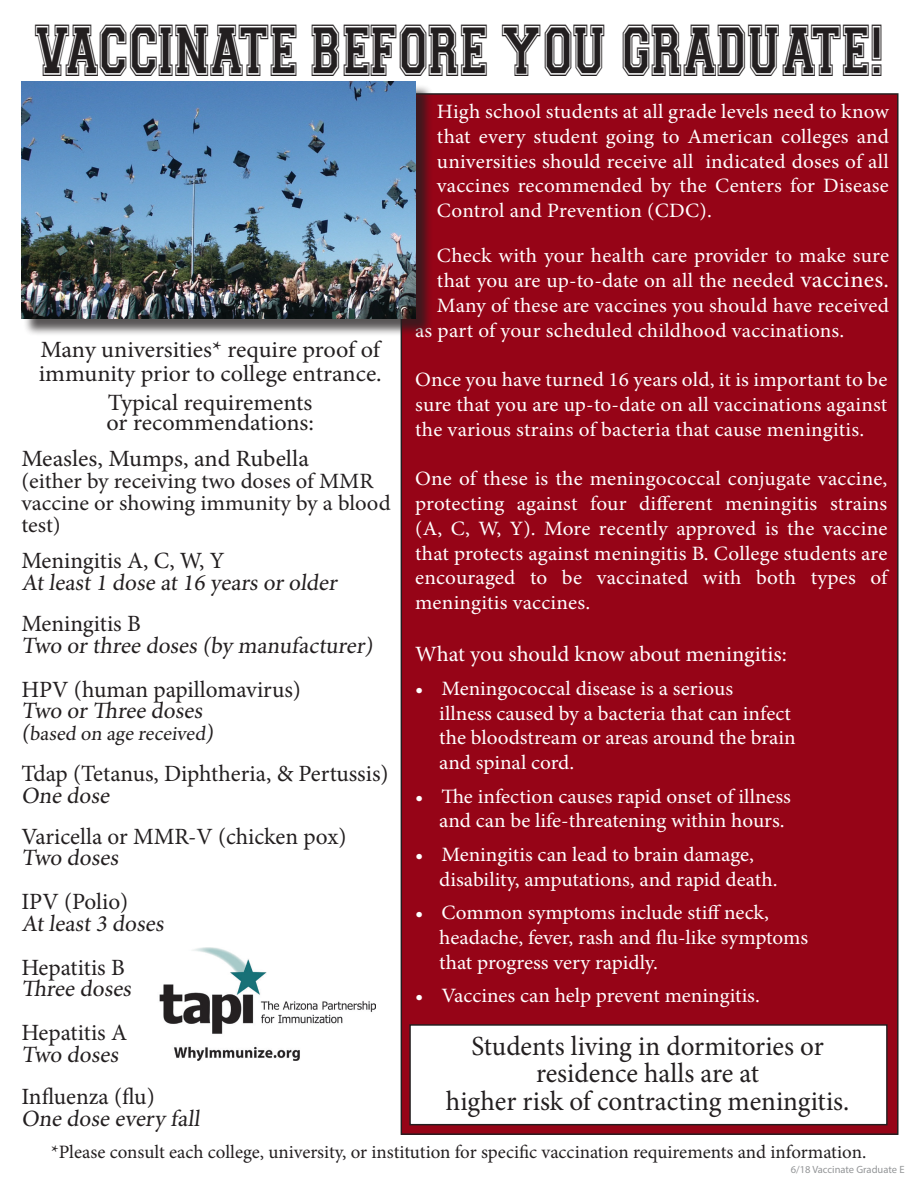
<style>
.page{position:relative;width:918px;height:1188px;background:#fff}
.page>*{position:absolute;margin:0;border:0;box-sizing:border-box;transform-origin:0 0}
.t1{font:73.35px "Varsity";color:#231f20;scale:.68 1}
.t2{font:27.6px/27.6px "Minion Pro";color:#231f20;text-align:center}
.t3{font:23.25px/21.9px "Minion Pro";color:#231f20}
.t4{font:23.25px/23.2px "Minion Pro";color:#231f20;scale:1.04 1}
.t5{font:21.9px/21.9px "Minion Pro";color:#231f20;scale:1.04 1}
.t6{font:21.9px "Minion Pro";letter-spacing:-.005em;color:#fff}
.t7{font:20.4px/24.8px "Minion Pro";color:#fff;text-align:justify;scale:1.04 1}
.t8{font:20.4px "Minion Pro";color:#231f20}
.t9{font:18.9px "Minion Pro";color:#231f20}
.t10{font:10.5px "Myriad Pro";color:#949698}
.s1{font-size:23.25px}
</style>
<div class="page">
<img style="left:159px;top:947px;width:216px;height:114px">
<div style="left:401px;top:94px;width:497px;height:1040px;background:#960417"></div>
<div style="left:410px;top:1025px;width:477px;height:100px;background:#fff"></div>
<div style="left:409px;top:1024px;width:479px;height:101px;border:1px solid #231f20"></div>
<div style="left:24px;top:84px;width:409px;height:253px;background:#231f20;opacity:.75"></div>
<img style="left:21px;top:82px;width:394px;height:237px">
<h1 class="t1" style="left:34px;top:5px;width:1249px">VACCINATE BEFORE YOU GRADUATE!</h1>
<p class="t4" style="left:39px;top:338px;width:331px">Many universities* require proof of immunity prior to college entrance.</p>
<p class="t4" style="left:106px;top:392px;width:201px;line-height:20.4px">Typical requirements or recommendations:</p>
<p class="t4" style="left:21px;top:448px;width:278px">Measles, Mumps, and Rubella</p>
<p class="t5" style="left:21px;top:471px;width:357px">(either by receiving two doses of MMR vaccine or showing immunity by a blood test)</p>
<p class="t3" style="left:21px;top:550px;width:321px">Meningitis A, C, W, Y<br>At least 1 dose at 16 years or older</p>
<p class="t3" style="left:21px;top:613px;width:357px">Meningitis B<br>Two or three doses (by manufacturer)</p>
<p class="t3" style="left:21px;top:678px;width:281px">HPV (human papillomavirus)<br>Two or Three doses</p>
<p class="t8" style="left:21px;top:720px;width:198px"><span class="s1">(</span>based on age received<span class="s1">)</span></p>
<p class="t3" style="left:21px;top:763px;width:369px">Tdap (Tetanus, Diphtheria, &amp; Pertussis)<br>One dose</p>
<p class="t3" style="left:21px;top:825px;width:327px">Varicella or MMR-V (chicken pox)<br>Two doses</p>
<p class="t3" style="left:21px;top:891px;width:148px">IPV (Polio)<br>At least 3 doses</p>
<p class="t3" style="left:21px;top:956px;width:115px">Hepatitis B<br>Three doses</p>
<p class="t3" style="left:21px;top:1022px;width:107px">Hepatitis A<br>Two doses</p>
<p class="t3" style="left:21px;top:1086px;width:184px">Influenza (flu)<br>One dose every fall</p>
<p class="t7" style="left:437px;top:99px;width:436px">High school students at all grade levels need to know that every student going to American colleges and universities should receive all indicated doses of all vaccines recommended by the Centers for Disease Control and Prevention (CDC).</p>
<p class="t7" style="left:437px;top:244px;width:436px">Check with your health care provider to make sure that you are up-to-date on all the needed <span class="s1">vaccines.<br></span>Many of these are vaccines you should have received</p>
<p class="t7" style="left:415px;top:318px;width:414px">as part of your scheduled childhood vaccinations.</p>
<p class="t7" style="left:415px;top:368px;width:456px">Once you have turned 16 years old, it is important to be sure that you are up-to-date on all vaccinations against the various strains of bacteria that cause meningitis.</p>
<p class="t7" style="left:415px;top:467px;width:456px">One of these is the meningococcal conjugate vaccine, protecting against four different meningitis strains (A, C, W, Y). More recently approved is the vaccine that protects against meningitis B. College students are encouraged to be vaccinated with both types of meningitis vaccines.</p>
<p class="t6" style="left:415px;top:640px;width:373px">What you should know about meningitis:</p>
<p class="t7" style="left:439px;top:676px;width:344px;text-align:left;text-indent:-24px">• Meningococcal disease is a serious<br>illness caused by a bacteria that can infect the bloodstream or areas around the brain and spinal cord.</p>
<p class="t7" style="left:439px;top:784px;width:340px;text-indent:-24px">• The infection causes rapid onset of illness and can be life-threatening within hours.</p>
<p class="t7" style="left:439px;top:842px;width:327px;text-indent:-24px">• Meningitis can lead to brain damage, disability, amputations, and rapid death.</p>
<p class="t7" style="left:439px;top:900px;width:356px;text-align:left;text-indent:-24px">• Common symptoms include stiff neck, headache, fever, rash and flu-like symptoms that progress very rapidly.</p>
<p class="t7" style="left:415px;top:983px;width:333px">• Vaccines can help prevent meningitis.</p>
<h2 class="t2" style="left:446px;top:1032px;width:405px">Students living in dormitories or residence halls are at<br>higher risk of contracting meningitis.</h2>
<p class="t9" style="left:51px;top:1139px;width:817px">*Please consult each college, university, or institution for specific vaccination requirements and information.</p>
<p class="t10" style="left:791px;top:1163px;width:115px">6/18 Vaccinate Graduate E</p>
</div>
